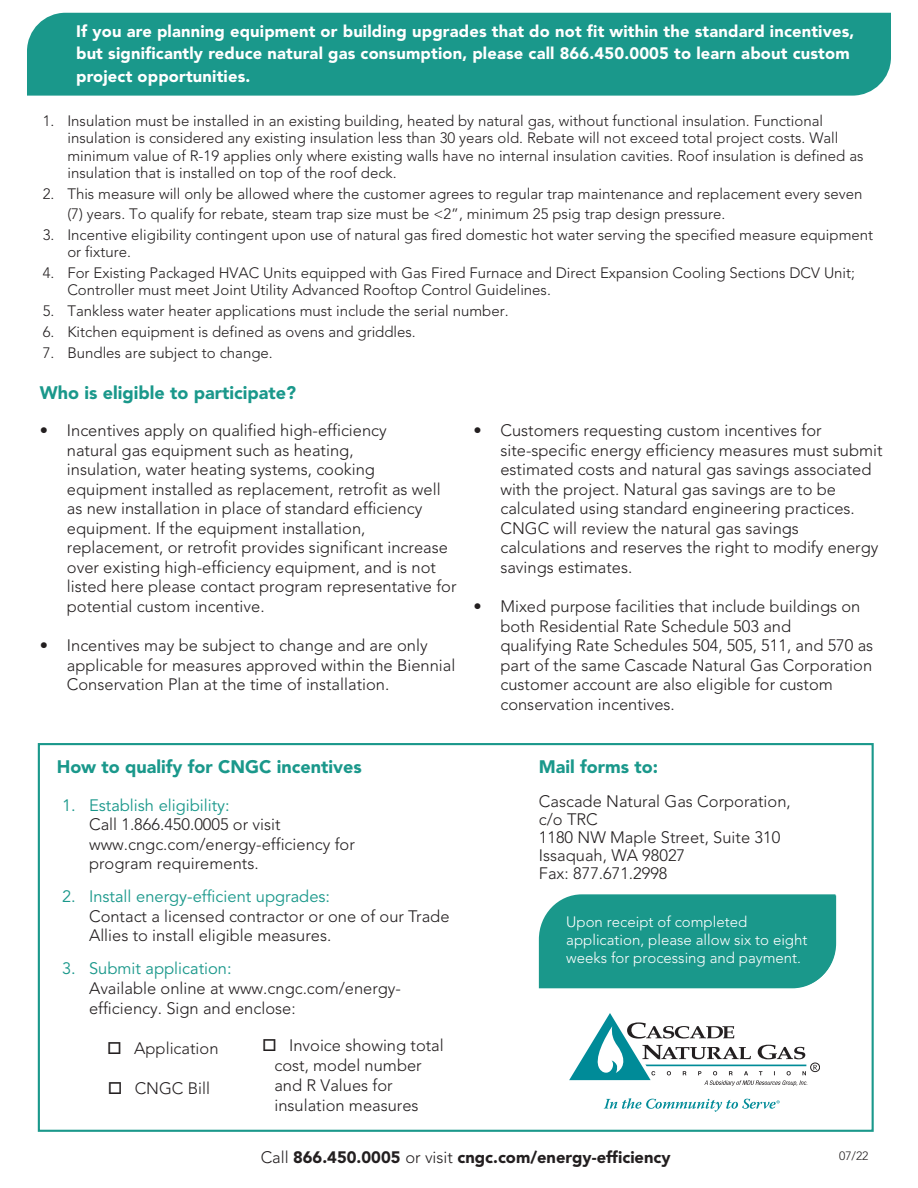
<style>
.page{position:relative;width:918px;height:1188px;background:#fff}
.page>*{position:absolute;margin:0;border:0;box-sizing:border-box;transform-origin:0 0}
.t1{font:900 18px "Avenir";color:#1a988b}
.t2{font:300 16.5px/19.5px "Avenir LT Std";color:#231f20}
.t3{font:900 16.5px/22.5px "Avenir";letter-spacing:.01em;color:#fff}
.t4{font:16.5px "Avenir LT Std";color:#1a988b}
.t5{font:900 16.5px "Avenir";color:#231f20}
.t6{font:300 15px/17.5px "Avenir LT Std";color:#231f20}
.t7{font:300 15px/18px "Avenir LT Std";color:#fff}
.t8{font:300 12px "Avenir LT Std";color:#231f20}
.s1{font-family:"Avenir LT Std";font-weight:300}
</style>
<div class="page">
<div style="left:38px;top:743px;width:836px;height:389px;border:2px solid #1a988b"></div>
<div style="left:27px;top:13px;width:864px;height:83px;background:#1a988b"></div>
<div style="left:538px;top:894px;width:299px;height:95px;background:#1a988b"></div>
<div style="left:811px;top:1063px;width:9px;height:9px;border:1px solid #231f20;border-radius:50%"></div>
<svg style="left:569px;top:1013px;width:248px;height:73px"></svg>
<svg style="left:604px;top:1098px;width:176px;height:14px"></svg>
<p class="t3" style="left:76px;top:20px;width:780px">If you are planning equipment or building upgrades that do not fit within the standard incentives, but significantly reduce natural gas consumption, please call 866.450.0005 to learn about custom project opportunities.</p>
<p class="t6" style="left:67px;top:112px;width:798px;text-indent:-25px">1. Insulation must be installed in an existing building, heated by natural gas, without functional insulation. Functional insulation is considered any existing insulation less than 30 years old. Rebate will not exceed total project costs. Wall minimum value of R-19 applies only where existing walls have no internal insulation cavities. Roof insulation is defined as insulation that is installed on top of the roof deck.</p>
<p class="t6" style="left:67px;top:183px;width:797px;line-height:20.7px;text-indent:-25px">2. This measure will only be allowed where the customer agrees to regular trap maintenance and replacement every seven (7) years. To qualify for rebate, steam trap size must be &lt;2”, minimum 25 psig trap design pressure.</p>
<p class="t6" style="left:67px;top:227px;width:807px;line-height:17.1px;text-indent:-25px">3. Incentive eligibility contingent upon use of natural gas fired domestic hot water serving the specified measure equipment or fixture.</p>
<p class="t6" style="left:67px;top:264px;width:789px;text-indent:-25px">4. For Existing Packaged HVAC Units equipped with Gas Fired Furnace and Direct Expansion Cooling Sections DCV Unit;<br>Controller must meet Joint Utility Advanced Rooftop Control Guidelines.</p>
<p class="t6" style="left:43px;top:302px;width:467px">5. Tankless water heater applications must include the serial number.</p>
<p class="t6" style="left:43px;top:323px;width:374px">6. Kitchen equipment is defined as ovens and griddles.</p>
<p class="t6" style="left:43px;top:344px;width:231px">7. Bundles are subject to change.</p>
<p class="t1" style="left:40px;top:382px;width:258px">Who is eligible to participate?</p>
<p class="t2" style="left:67px;top:421px;width:391px;text-indent:-27px">• Incentives apply on qualified high-efficiency<br>natural gas equipment such as heating,<br>insulation, water heating systems, cooking equipment installed as replacement, retrofit as well as new installation in place of standard efficiency equipment. If the equipment installation, replacement, or retrofit provides significant increase over existing high-efficiency equipment, and is not listed here please contact program representative for potential custom incentive.</p>
<p class="t2" style="left:67px;top:636px;width:390px;text-indent:-27px">• Incentives may be subject to change and are only applicable for measures approved within the Biennial<br>Conservation Plan at the time of installation.</p>
<p class="t2" style="left:500px;top:421px;width:384px;text-indent:-27px">• Customers requesting custom incentives for site-specific energy efficiency measures must submit estimated costs and natural gas savings associated with the project. Natural gas savings are to be calculated using standard engineering practices.<br>CNGC will review the natural gas savings calculations and reserves the right to modify energy savings estimates.</p>
<p class="t2" style="left:500px;top:597px;width:374px;text-indent:-27px">• Mixed purpose facilities that include buildings on both Residential Rate Schedule 503 and<br>qualifying Rate Schedules 504, 505, 511, and 570 as part of the same Cascade Natural Gas Corporation customer account are also eligible for custom conservation incentives.</p>
<p class="t1" style="left:57px;top:756px;width:307px">How to qualify for CNGC incentives</p>
<p class="t4" style="left:62px;top:796px;width:169px">1. Establish eligibility:</p>
<p class="t2" style="left:89px;top:815px;width:267px">Call 1.866.450.0005 or visit www.cngc.com/energy-efficiency for program requirements.</p>
<p class="t4" style="left:62px;top:887px;width:270px">2. Install energy-efficient upgrades:</p>
<p class="t2" style="left:89px;top:906px;width:362px">Contact a licensed contractor or one of our Trade<br>Allies to install eligible measures.</p>
<p class="t4" style="left:62px;top:959px;width:171px">3. Submit application:</p>
<p class="t2" style="left:89px;top:978px;width:314px">Available online at www.cngc.com/energy&shy;efficiency. Sign and enclose:</p>
<p class="t2" style="left:134px;top:1038px;width:86px">Application</p>
<p class="t2" style="left:135px;top:1079px;width:77px">CNGC Bill</p>
<p class="t2" style="left:274px;top:1036px;width:171px;text-indent:15px">Invoice showing total cost, model number and R Values for insulation measures</p>
<p class="t1" style="left:539px;top:756px;width:121px">Mail forms to:</p>
<p class="t2" style="left:539px;top:792px;width:253px">Cascade Natural Gas Corporation,</p>
<p class="t2" style="left:539px;top:810px;width:61px">c/o TRC</p>
<p class="t2" style="left:539px;top:828px;width:243px">1180 NW Maple Street, Suite 310</p>
<p class="t2" style="left:539px;top:846px;width:148px;line-height:18px">Issaquah, WA 98027<br>Fax: 877.671.2998</p>
<p class="t7" style="left:566px;top:913px;width:243px">Upon receipt of completed application, please allow six to eight weeks for processing and payment.</p>
<p class="t5" style="left:261px;top:1148px;width:411px"><span class="s1">Call</span> 866.450.0005 <span class="s1">or visit</span> cngc.com/energy-efficiency</p>
<p class="t8" style="left:839px;top:1149px;width:31px">07/22</p>
</div>
